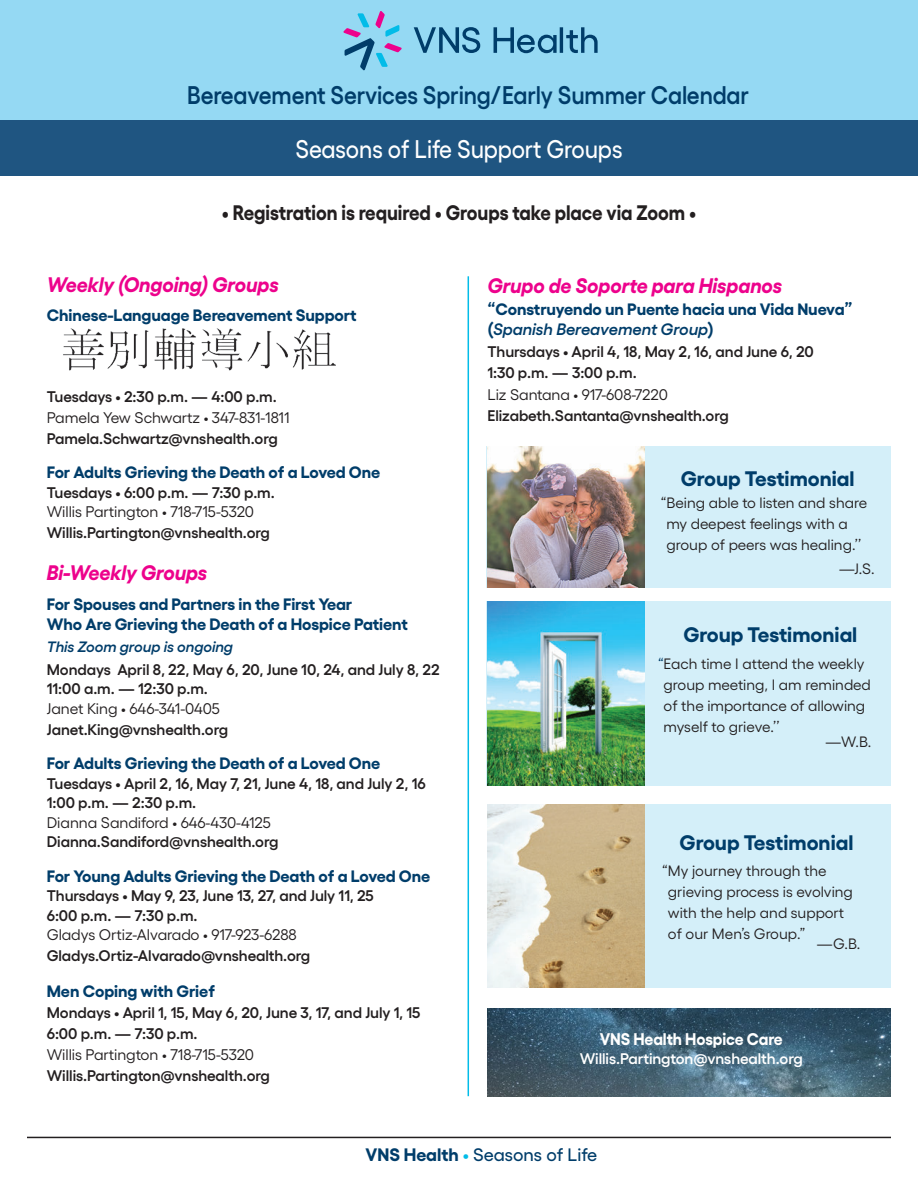
<style>
.page{position:relative;width:918px;height:1188px;background:#fff}
.page>*{position:absolute;margin:0;border:0;box-sizing:border-box;transform-origin:0 0}
.t1{font:600 25.5px "Gellix";letter-spacing:-.005em;color:#003d6a;scale:.9 1}
.t2{font:500 25.5px "Gellix";letter-spacing:-.005em;color:#fff;scale:.9 1}
.t3{font:italic 700 21px "Gellix";letter-spacing:-.005em;color:#ed028c;scale:.95 1}
.t4{font:700 21px "Gellix";color:#003d6a}
.t5{font:700 21px "Gellix";color:#231f20;scale:.9 1}
.t6{font:500 18px "Gellix";color:#003d6a}
.t7{font:700 16.8px "Gellix";letter-spacing:-.005em;color:#fff;scale:.95 1}
.t8{font:700 16.5px/19.5px "Gellix";letter-spacing:-.005em;color:#003d6a}
.t9{font:600 15.3px/19.5px "Gellix";letter-spacing:-.005em;color:#231f20}
.t10{font:15.3px "Gellix";letter-spacing:-.005em;color:#231f20}
.t11{font:600 15.3px "Gellix";letter-spacing:-.005em;color:#fff}
.t12{font:15px/21px "Gellix";color:#231f20}
.t13{font:italic 600 15px "Gellix";letter-spacing:-.005em;color:#003d6a}
.s1{font-weight:600;font-style:italic}
.s2{color:#003d6a}
.s3{font-weight:700}
.s4{font-weight:600;color:#02bce8}
</style>
<div class="page">
<hr style="left:27px;top:1137px;width:864px;height:1px;background:#231f20">
<div style="left:0;top:120px;width:918px;height:56px;background:#1f5581"></div>
<hr style="left:468px;top:276px;width:1px;height:820px;background:#02bce8">
<div style="left:0;top:0;width:918px;height:120px;background:#95d9f3"></div>
<svg style="left:343px;top:11px;width:59px;height:60px"></svg>
<svg style="left:414px;top:27px;width:66px;height:26px"></svg>
<svg style="left:494px;top:27px;width:104px;height:26px"></svg>
<img style="left:63px;top:328px;width:273px;height:43px">
<div style="left:487px;top:446px;width:404px;height:142px;background:#d4eff9"></div>
<div style="left:489px;top:804px;width:402px;height:184px;background:#d4eff9"></div>
<img style="left:488px;top:804px;width:157px;height:184px">
<img style="left:487px;top:446px;width:158px;height:142px">
<div style="left:487px;top:601px;width:404px;height:185px;background:#d4eff9"></div>
<img style="left:487px;top:601px;width:158px;height:185px">
<img style="left:488px;top:1008px;width:403px;height:88px">
<h1 class="t1" style="left:187px;top:75px;width:626px">Bereavement Services Spring/Early Summer Calendar</h1>
<h1 class="t2" style="left:296px;top:130px;width:365px">Seasons of Life Support Groups</h1>
<h2 class="t5" style="left:222px;top:196px;width:529px">• Registration is required • Groups take place via Zoom •</h2>
<h2 class="t3" style="left:47px;top:268px;width:246px">Weekly (Ongoing) Groups</h2>
<p class="t8" style="left:47px;top:303px;width:311px">Chinese-Language Bereavement Support</p>
<p class="t9" style="left:47px;top:385px;width:232px">Tuesdays • 2:30 p.m. — 4:00 p.m.</p>
<p class="t10" style="left:47px;top:406px;width:244px">Pamela Yew Schwartz • 347-831-1811</p>
<p class="t9" style="left:47px;top:427px;width:232px">Pamela.Schwartz@vnshealth.org</p>
<p class="t8" style="left:47px;top:461px;width:335px">For Adults Grieving the Death of a Loved One</p>
<p class="t9" style="left:47px;top:481px;width:230px">Tuesdays • 6:00 p.m. — 7:30 p.m.</p>
<p class="t10" style="left:47px;top:500px;width:209px">Willis Partington • 718-715-5320</p>
<p class="t9" style="left:47px;top:521px;width:225px">Willis.Partington@vnshealth.org</p>
<h2 class="t3" style="left:47px;top:556px;width:170px">Bi-Weekly Groups</h2>
<p class="t8" style="left:47px;top:593px;width:363px">For Spouses and Partners in the First Year<br>Who Are Grieving the Death of a Hospice Patient</p>
<p class="t13" style="left:47px;top:635px;width:188px">This Zoom group is ongoing</p>
<p class="t9" style="left:47px;top:658px;width:394px">Mondays April 8, 22, May 6, 20, June 10, 24, and July 8, 22<br>11:00 a.m. — 12:30 p.m.</p>
<p class="t10" style="left:47px;top:697px;width:175px">Janet King • 646-341-0405</p>
<p class="t9" style="left:47px;top:718px;width:183px">Janet.King@vnshealth.org</p>
<p class="t8" style="left:47px;top:752px;width:335px">For Adults Grieving the Death of a Loved One</p>
<p class="t9" style="left:47px;top:772px;width:380px">Tuesdays • April 2, 16, May 7, 21, June 4, 18, and July 2, 16<br>1:00 p.m. — 2:30 p.m.</p>
<p class="t10" style="left:47px;top:811px;width:226px">Dianna Sandiford • 646-430-4125</p>
<p class="t9" style="left:47px;top:830px;width:233px">Dianna.Sandiford@vnshealth.org</p>
<p class="t8" style="left:47px;top:864px;width:385px">For Young Adults Grieving the Death of a Loved One</p>
<p class="t9" style="left:47px;top:884px;width:328px">Thursdays • May 9, 23, June 13, 27, and July 11, 25<br>6:00 p.m. — 7:30 p.m.</p>
<p class="t10" style="left:47px;top:923px;width:251px">Gladys Ortiz-Alvarado • 917-923-6288</p>
<p class="t9" style="left:47px;top:944px;width:265px">Gladys.Ortiz-Alvarado@vnshealth.org</p>
<p class="t8" style="left:47px;top:980px;width:170px">Men Coping with Grief</p>
<p class="t9" style="left:47px;top:1001px;width:375px;line-height:21px">Mondays • April 1, 15, May 6, 20, June 3, 17, and July 1, 15<br>6:00 p.m. — 7:30 p.m.</p>
<p class="t10" style="left:47px;top:1043px;width:209px">Willis Partington • 718-715-5320</p>
<p class="t9" style="left:47px;top:1064px;width:225px">Willis.Partington@vnshealth.org</p>
<h2 class="t3" style="left:487px;top:269px;width:312px">Grupo de Soporte para Hispanos</h2>
<p class="t8" style="left:487px;top:298px;width:367px">“Construyendo un Puente hacia una Vida Nueva” (<span class="s1">Spanish Bereavement Group</span>)</p>
<p class="t9" style="left:487px;top:340px;width:328px;line-height:21px">Thursdays • April 4, 18, May 2, 16, and June 6, 20<br>1:30 p.m. — 3:00 p.m.</p>
<p class="t10" style="left:487px;top:382px;width:182px">Liz Santana • 917-608-7220</p>
<p class="t9" style="left:487px;top:404px;width:243px">Elizabeth.Santanta@vnshealth.org</p>
<h2 class="t4" style="left:681px;top:461px;width:175px">Group Testimonial</h2>
<p class="t12" style="left:667px;top:491px;width:202px;text-indent:-6px">“Being able to listen and share my deepest feelings with a group of peers was healing.’’</p>
<p class="t12" style="left:839px;top:557px;width:37px">—J.S.</p>
<h2 class="t4" style="left:684px;top:617px;width:175px">Group Testimonial</h2>
<p class="t12" style="left:664px;top:651px;width:209px;text-indent:-6px"><span class="s2">“</span>Each time I attend the weekly group meeting, I am reminded of the importance of allowing myself to grieve.’’</p>
<p class="t12" style="left:825px;top:729px;width:48px">—W.B.</p>
<h2 class="t4" style="left:680px;top:826px;width:175px">Group Testimonial</h2>
<p class="t12" style="left:668px;top:859px;width:187px;text-indent:-6px">“My journey through the grieving process is evolving with the help and support of our Men’s Group.”</p>
<p class="t12" style="left:817px;top:932px;width:45px">—G.B.</p>
<p class="t7" style="left:600px;top:1025px;width:194px">VNS Health Hospice Care</p>
<p class="t11" style="left:580px;top:1047px;width:225px">Willis.Partington@vnshealth.org</p>
<p class="t6" style="left:366px;top:1141px;width:233px"><span class="s3">VNS Health</span> <span class="s4">•</span> Seasons of Life</p>
</div>
